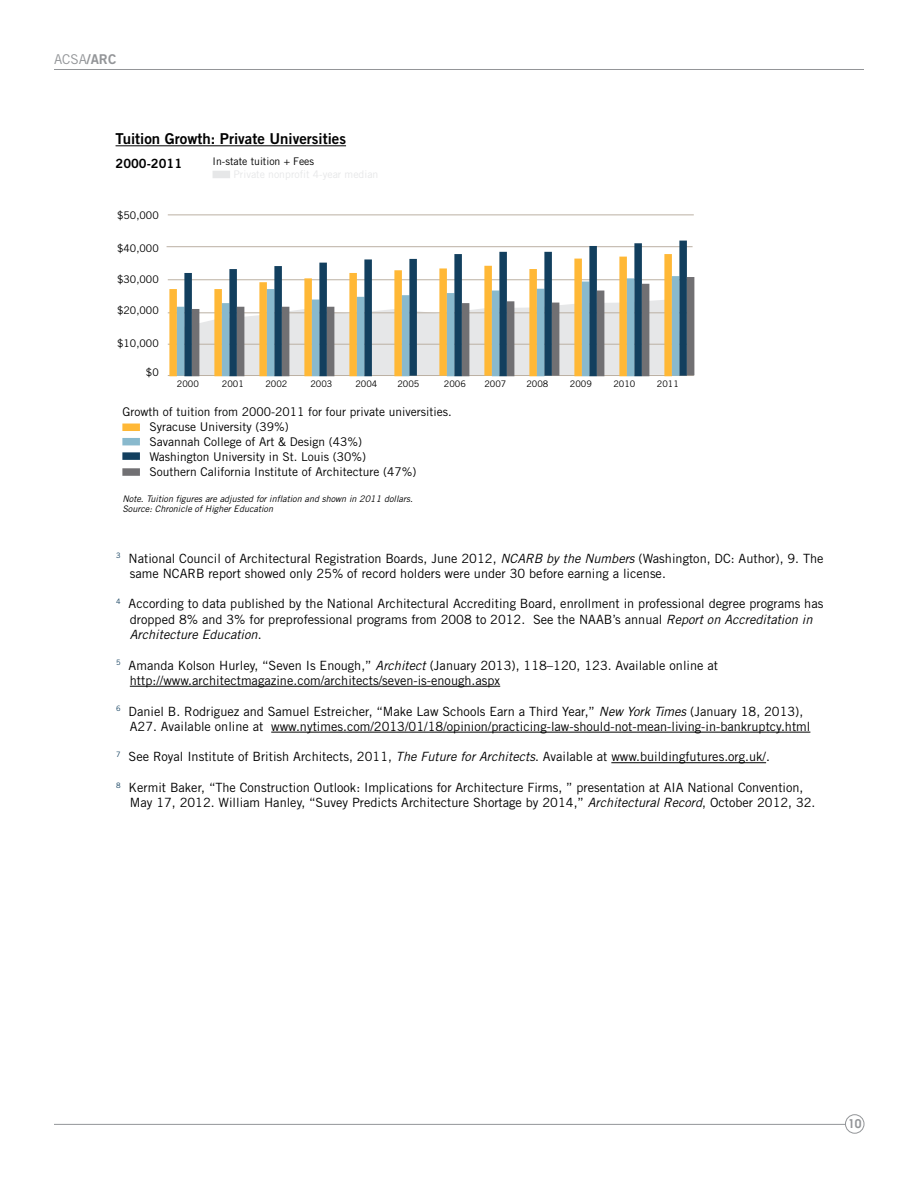
<style>
.page{position:relative;width:918px;height:1188px;background:#fff}
.page>*{position:absolute;margin:0;border:0;box-sizing:border-box;transform-origin:0 0}
.t1{font:15px "Trade Gothic LT Std Bd 2";color:#000}
.t2{font:13.5px "Trade Gothic LT Std";color:#939598}
.t3{font:12.75px/15.3px "Trade Gothic LT Std";color:#000}
.t4{font:12.75px "Trade Gothic LT Std Bd 2";color:#000}
.t5{font:12px/15px "Trade Gothic LT Std";color:#000}
.t6{font:600 12px "Avant Garde";color:#939598}
.t7{font:10.5px "Trade Gothic LT Std";color:#000}
.t8{font:italic 9px/10.8px "Trade Gothic LT Std";color:#000}
.t9{font:9px "Trade Gothic LT Std";color:#000}
.s1{font-family:"Trade Gothic LT Std Bd 2"}
.s2{font-style:italic}
</style>
<div class="page">
<div style="left:845px;top:1114px;width:19px;height:20px;border:1px solid #939598;border-radius:50%"></div>
<hr style="left:54px;top:69px;width:810px;height:1px;background:#939598">
<hr style="left:54px;top:1124px;width:792px;height:1px;background:#939598">
<svg style="left:177px;top:300px;width:487px;height:75px;background:#e6e7e8"></svg>
<hr style="left:168px;top:215px;width:526px;height:1px;background:#bbb0a3">
<hr style="left:168px;top:280px;width:526px;height:1px;background:#bbb0a3">
<hr style="left:168px;top:313px;width:526px;height:1px;background:#bbb0a3">
<hr style="left:168px;top:344px;width:526px;height:1px;background:#bbb0a3">
<hr style="left:168px;top:375px;width:526px;height:1px;background:#bbb0a3">
<hr style="left:167px;top:246px;width:526px;height:1px;background:#bbb0a3">
<hr style="left:116px;top:145px;width:230px;height:1px;background:#000">
<div style="left:213px;top:171px;width:17px;height:7px;background:#e6e7e8"></div>
<div style="left:122px;top:424px;width:18px;height:7px;background:#ffb836"></div>
<div style="left:122px;top:438px;width:18px;height:7px;background:#89b9cd"></div>
<div style="left:122px;top:452px;width:18px;height:8px;background:#123f5e"></div>
<div style="left:122px;top:468px;width:18px;height:8px;background:#717073"></div>
<div style="left:169px;top:289px;width:8px;height:87px;background:#ffb836"></div>
<div style="left:214px;top:289px;width:8px;height:87px;background:#ffb836"></div>
<div style="left:259px;top:282px;width:8px;height:94px;background:#ffb836"></div>
<div style="left:304px;top:278px;width:8px;height:98px;background:#ffb836"></div>
<div style="left:349px;top:273px;width:8px;height:103px;background:#ffb836"></div>
<div style="left:394px;top:270px;width:8px;height:106px;background:#ffb836"></div>
<div style="left:439px;top:268px;width:8px;height:108px;background:#ffb836"></div>
<div style="left:484px;top:266px;width:8px;height:110px;background:#ffb836"></div>
<div style="left:529px;top:269px;width:8px;height:107px;background:#ffb836"></div>
<div style="left:574px;top:259px;width:8px;height:117px;background:#ffb836"></div>
<div style="left:619px;top:257px;width:8px;height:119px;background:#ffb836"></div>
<div style="left:664px;top:254px;width:8px;height:122px;background:#ffb836"></div>
<div style="left:177px;top:307px;width:7px;height:69px;background:#89b9cd"></div>
<div style="left:222px;top:303px;width:7px;height:73px;background:#89b9cd"></div>
<div style="left:267px;top:289px;width:7px;height:87px;background:#89b9cd"></div>
<div style="left:312px;top:300px;width:7px;height:76px;background:#89b9cd"></div>
<div style="left:357px;top:297px;width:7px;height:79px;background:#89b9cd"></div>
<div style="left:402px;top:295px;width:7px;height:81px;background:#89b9cd"></div>
<div style="left:447px;top:293px;width:7px;height:83px;background:#89b9cd"></div>
<div style="left:492px;top:291px;width:7px;height:85px;background:#89b9cd"></div>
<div style="left:537px;top:289px;width:7px;height:87px;background:#89b9cd"></div>
<div style="left:582px;top:282px;width:7px;height:94px;background:#89b9cd"></div>
<div style="left:627px;top:278px;width:7px;height:98px;background:#89b9cd"></div>
<div style="left:672px;top:276px;width:7px;height:100px;background:#89b9cd"></div>
<div style="left:679px;top:241px;width:8px;height:135px;background:#123f5e"></div>
<div style="left:634px;top:243px;width:8px;height:133px;background:#123f5e"></div>
<div style="left:589px;top:246px;width:8px;height:130px;background:#123f5e"></div>
<div style="left:544px;top:252px;width:8px;height:124px;background:#123f5e"></div>
<div style="left:499px;top:252px;width:8px;height:124px;background:#123f5e"></div>
<div style="left:454px;top:254px;width:8px;height:122px;background:#123f5e"></div>
<div style="left:364px;top:259px;width:8px;height:117px;background:#123f5e"></div>
<div style="left:409px;top:259px;width:8px;height:117px;background:#123f5e"></div>
<div style="left:184px;top:273px;width:8px;height:103px;background:#123f5e"></div>
<div style="left:229px;top:269px;width:8px;height:107px;background:#123f5e"></div>
<div style="left:274px;top:266px;width:8px;height:110px;background:#123f5e"></div>
<div style="left:319px;top:263px;width:8px;height:113px;background:#123f5e"></div>
<div style="left:192px;top:309px;width:7px;height:67px;background:#717073"></div>
<div style="left:237px;top:307px;width:7px;height:69px;background:#717073"></div>
<div style="left:282px;top:307px;width:7px;height:69px;background:#717073"></div>
<div style="left:327px;top:307px;width:7px;height:69px;background:#717073"></div>
<div style="left:462px;top:303px;width:7px;height:73px;background:#717073"></div>
<div style="left:507px;top:301px;width:7px;height:75px;background:#717073"></div>
<div style="left:552px;top:303px;width:7px;height:73px;background:#717073"></div>
<div style="left:597px;top:291px;width:7px;height:85px;background:#717073"></div>
<div style="left:642px;top:284px;width:7px;height:92px;background:#717073"></div>
<div style="left:687px;top:277px;width:7px;height:98px;background:#717073"></div>
<hr style="left:130px;top:686px;width:370px;height:1px;background:#000">
<hr style="left:271px;top:732px;width:539px;height:1px;background:#000">
<hr style="left:611px;top:762px;width:155px;height:1px;background:#000">
<p class="t2" style="left:54px;top:51px;width:64px">ACSA<span class="s1">/ARC</span></p>
<p class="t1" style="left:116px;top:130px;width:232px">Tuition Growth: Private Universities</p>
<p class="t4" style="left:116px;top:155px;width:68px">2000-2011</p>
<p class="t7" style="left:213px;top:155px;width:103px">In-state tuition + Fees</p>
<p class="t7" style="left:117px;top:209px;width:43px">$50,000</p>
<p class="t7" style="left:117px;top:242px;width:43px">$40,000</p>
<p class="t7" style="left:117px;top:273px;width:43px">$30,000</p>
<p class="t7" style="left:117px;top:304px;width:43px">$20,000</p>
<p class="t7" style="left:117px;top:337px;width:43px">$10,000</p>
<p class="t7" style="left:146px;top:365px;width:14px">$0</p>
<p class="t5" style="left:149px;top:404px;width:304px;text-indent:-27px">Growth of tuition from 2000-2011 for four private universities.<br>Syracuse University (39%)<br>Savannah College of Art &amp; Design (43%)<br>Washington University in St. Louis (30%)<br>Southern California Institute of Architecture (47%)</p>
<p class="t8" style="left:122px;top:493px;width:292px">Note. Tuition figures are adjusted for inflation and shown in 2011 dollars.<br>Source: Chronicle of Higher Education</p>
<p class="t9" style="left:177px;top:378px;width:23px">2000</p>
<p class="t9" style="left:222px;top:378px;width:23px">2001</p>
<p class="t9" style="left:265px;top:378px;width:23px">2002</p>
<p class="t9" style="left:310px;top:378px;width:23px">2003</p>
<p class="t9" style="left:355px;top:378px;width:23px">2004</p>
<p class="t9" style="left:397px;top:378px;width:23px">2005</p>
<p class="t9" style="left:444px;top:378px;width:23px">2006</p>
<p class="t9" style="left:484px;top:378px;width:23px">2007</p>
<p class="t9" style="left:526px;top:378px;width:23px">2008</p>
<p class="t9" style="left:570px;top:378px;width:23px">2009</p>
<p class="t9" style="left:613px;top:378px;width:23px">2010</p>
<p class="t9" style="left:657px;top:378px;width:23px">2011</p>
<p class="t3" style="left:130px;top:550px;width:695px;text-indent:-14px"><sup>3</sup> National Council of Architectural Registration Boards, June 2012, <span class="s2">NCARB by the Numbers</span> (Washington, DC: Author), 9. The same NCARB report showed only 25% of record holders were under 30 before earning a license.</p>
<p class="t3" style="left:130px;top:596px;width:695px;text-indent:-14px"><sup>4</sup> According to data published by the National Architectural Accrediting Board, enrollment in professional degree programs has dropped 8% and 3% for preprofessional programs from 2008 to 2012. See the NAAB’s annual <span class="s2">Report on Accreditation in<br>Architecture Education</span>.</p>
<p class="t3" style="left:130px;top:657px;width:590px;text-indent:-14px"><sup>5</sup> Amanda Kolson Hurley, “Seven Is Enough,” <span class="s2">Architect</span> (January 2013), 118–120, 123. Available online at http://www.architectmagazine.com/architects/seven-is-enough.aspx</p>
<p class="t3" style="left:130px;top:703px;width:682px;text-indent:-14px"><sup>6</sup> Daniel B. Rodriguez and Samuel Estreicher, “Make Law Schools Earn a Third Year,” <span class="s2">New York Times</span> (January 18, 2013),<br>A27. Available online at www.nytimes.com/2013/01/18/opinion/practicing-law-should-not-mean-living-in-bankruptcy.html</p>
<p class="t3" style="left:116px;top:749px;width:655px"><sup>7</sup> See Royal Institute of British Architects, 2011, <span class="s2">The Future for Architects</span>. Available at www.buildingfutures.org.uk/.</p>
<p class="t3" style="left:130px;top:780px;width:687px;text-indent:-14px"><sup>8</sup> Kermit Baker, “The Construction Outlook: Implications for Architecture Firms, ” presentation at AIA National Convention,<br>May 17, 2012. William Hanley, “Suvey Predicts Architecture Shortage by 2014,” <span class="s2">Architectural Record</span>, October 2012, 32.</p>
<p class="t6" style="left:848px;top:1115px;width:15px">10</p>
</div>
